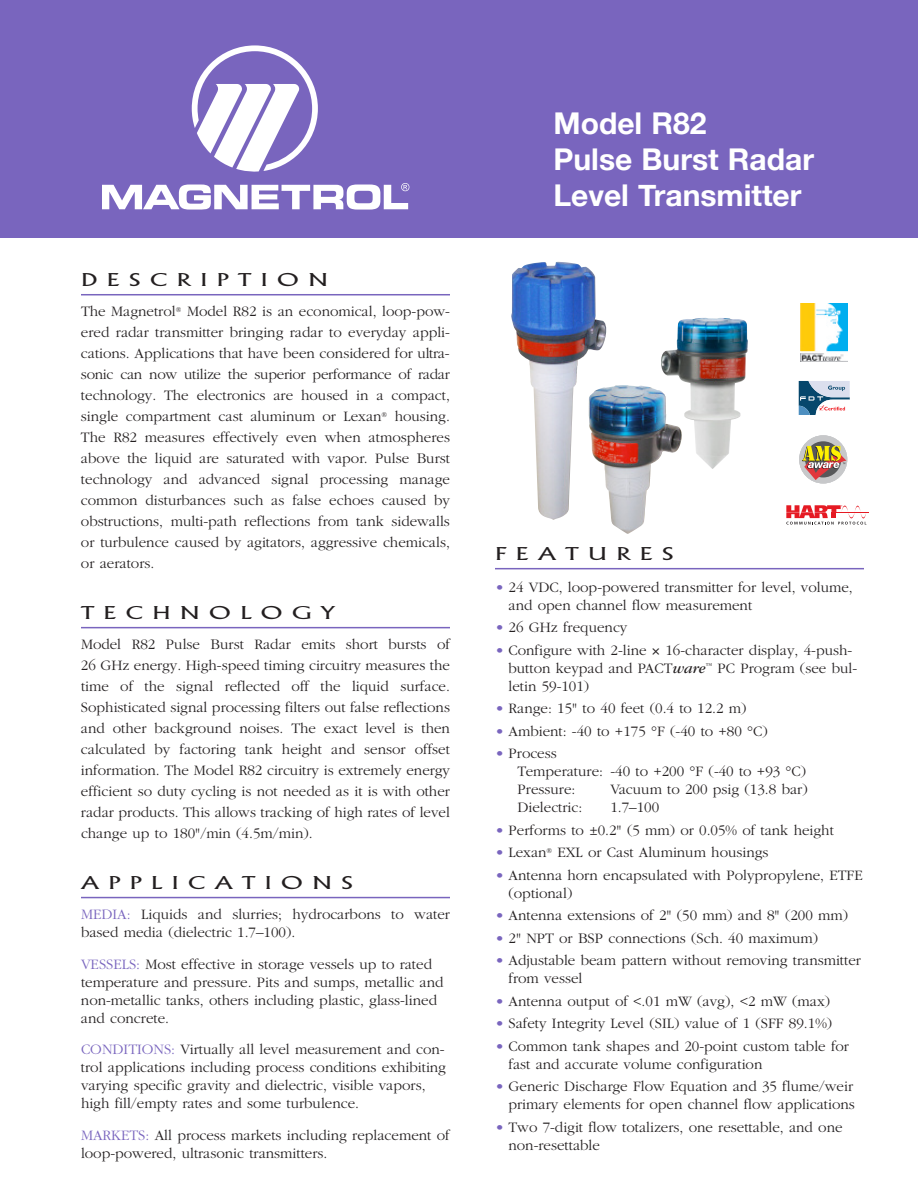
<style>
.page{position:relative;width:918px;height:1188px;background:#fff}
.page>*{position:absolute;margin:0;border:0;box-sizing:border-box;transform-origin:0 0}
.t1{font:700 30px/36px "Helvetica Neue";color:#fff}
.t2{font:300 18px "Alberta Wide";letter-spacing:.525em;color:#231f20}
.t3{font:300 15px/21px "Garamond";color:#231f20}
.s1{color:#7965be}
.s2{font-weight:400;font-style:italic}
</style>
<div class="page">
<div style="left:0;top:0;width:918px;height:238px;background:#7965be"></div>
<hr style="left:495px;top:568px;width:369px;height:1px;background:#7965be">
<hr style="left:81px;top:294px;width:369px;height:1px;background:#7965be">
<hr style="left:81px;top:627px;width:369px;height:1px;background:#7965be">
<hr style="left:81px;top:897px;width:369px;height:1px;background:#7965be">
<svg style="left:192px;top:45px;width:126px;height:127px"></svg>
<svg style="left:102px;top:183px;width:307px;height:27px"></svg>
<img style="left:661px;top:318px;width:87px;height:151px">
<img style="left:511px;top:262px;width:96px;height:258px">
<img style="left:589px;top:385px;width:93px;height:149px">
<svg style="left:799px;top:435px;width:48px;height:48px"></svg>
<hr style="left:836px;top:512px;width:33px;height:1px;background:#e51a23">
<svg style="left:786px;top:505px;width:80px;height:20px"></svg>
<img style="left:800px;top:303px;width:48px;height:59px">
<svg style="left:799px;top:381px;width:51px;height:34px"></svg>
<p class="t2" style="left:81px;top:270px;width:248px">DESCRIPTION</p>
<p class="t3" style="left:81px;top:301px;width:371px;text-align:justify">The Magnetrol<sup>®</sup> Model R82 is an economical, loop-pow&shy;ered radar transmitter bringing radar to everyday appli&shy;cations. Applications that have been considered for ultra&shy;sonic can now utilize the superior performance of radar technology. The electronics are housed in a compact, single compartment cast aluminum or Lexan<sup>®</sup> housing.<br>The R82 measures effectively even when atmospheres above the liquid are saturated with vapor. Pulse Burst technology and advanced signal processing manage common disturbances such as false echoes caused by obstructions, multi-path reflections from tank sidewalls or turbulence caused by agitators, aggressive chemicals, or aerators.</p>
<p class="t2" style="left:81px;top:603px;width:255px">TECHNOLOGY</p>
<p class="t3" style="left:81px;top:634px;width:371px;text-align:justify">Model R82 Pulse Burst Radar emits short bursts of 26 GHz energy. High-speed timing circuitry measures the time of the signal reflected off the liquid surface.<br>Sophisticated signal processing filters out false reflections and other background noises. The exact level is then calculated by factoring tank height and sensor offset information. The Model R82 circuitry is extremely energy efficient so duty cycling is not needed as it is with other radar products. This allows tracking of high rates of level change up to 180"/min (4.5m/min).</p>
<p class="t2" style="left:81px;top:873px;width:274px">APPLICATIONS</p>
<p class="t3" style="left:81px;top:905px;width:371px;line-height:18px"><span class="s1">MEDIA:</span> Liquids and slurries; hydrocarbons to water based media (dielectric 1.7–100).</p>
<p class="t3" style="left:81px;top:955px;width:364px;line-height:18px"><span class="s1">VESSELS:</span> Most effective in storage vessels up to rated temperature and pressure. Pits and sumps, metallic and non-metallic tanks, others including plastic, glass-lined and concrete.</p>
<p class="t3" style="left:81px;top:1040px;width:367px;line-height:18px"><span class="s1">CONDITIONS:</span> Virtually all level measurement and con&shy;trol applications including process conditions exhibiting varying specific gravity and dielectric, visible vapors, high fill/empty rates and some turbulence.</p>
<p class="t3" style="left:81px;top:1126px;width:370px;line-height:18px"><span class="s1">MARKETS:</span> All process markets including replacement of loop-powered, ultrasonic transmitters.</p>
<h1 class="t1" style="left:554px;top:105px;width:262px">Model R82<br>Pulse Burst Radar<br>Level Transmitter</h1>
<p class="t2" style="left:495px;top:544px;width:180px">FEATURES</p>
<p class="t3" style="left:508px;top:578px;width:346px;line-height:18px;text-indent:-14px"><span class="s1">•</span> 24 VDC, loop-powered transmitter for level, volume, and open channel flow measurement</p>
<p class="t3" style="left:495px;top:617px;width:134px"><span class="s1">•</span> 26 GHz frequency</p>
<p class="t3" style="left:495px;top:639px;width:153px"><span class="s1">•</span> Configure with 2-line</p>
<p class="t3" style="left:508px;top:641px;width:350px;line-height:18px;text-indent:157px">16-character display, 4-push&shy;button keypad and PACT<span class="s2">ware</span><sup>™</sup> PC Program (see bul&shy;letin 59-101)</p>
<p class="t3" style="left:495px;top:698px;width:253px"><span class="s1">•</span> Range: 15" to 40 feet (0.4 to 12.2 m)</p>
<p class="t3" style="left:495px;top:720px;width:274px"><span class="s1">•</span> Ambient: -40 to +175 °F (-40 to +80 °C)</p>
<p class="t3" style="left:517px;top:744px;width:290px;line-height:18px;text-indent:-22px"><span class="s1">•</span> Process<br>Temperature: -40 to +200 °F (-40 to +93 °C)<br>Pressure:</p>
<p class="t3" style="left:610px;top:779px;width:199px">Vacuum to 200 psig (13.8 bar)</p>
<p class="t3" style="left:517px;top:797px;width:66px">Dielectric:</p>
<p class="t3" style="left:610px;top:797px;width:50px">1.7–100</p>
<p class="t3" style="left:495px;top:819px;width:340px"><span class="s1">•</span> Performs to ±0.2" (5 mm) or 0.05% of tank height</p>
<p class="t3" style="left:495px;top:842px;width:275px"><span class="s1">•</span> Lexan<sup>®</sup> EXL or Cast Aluminum housings</p>
<p class="t3" style="left:509px;top:866px;width:356px;line-height:18px;text-indent:-14px"><span class="s1">•</span> Antenna horn encapsulated with Polypropylene, ETFE (optional)</p>
<p class="t3" style="left:495px;top:905px;width:355px"><span class="s1">•</span> Antenna extensions of 2" (50 mm) and 8" (200 mm)</p>
<p class="t3" style="left:495px;top:927px;width:325px"><span class="s1">•</span> 2" NPT or BSP connections (Sch. 40 maximum)</p>
<p class="t3" style="left:509px;top:951px;width:354px;line-height:18px;text-indent:-14px"><span class="s1">•</span> Adjustable beam pattern without removing transmitter from vessel</p>
<p class="t3" style="left:495px;top:990px;width:337px"><span class="s1">•</span> Antenna output of &lt;.01 mW (avg), &lt;2 mW (max)</p>
<p class="t3" style="left:495px;top:1013px;width:339px"><span class="s1">•</span> Safety Integrity Level (SIL) value of 1 (SFF 89.1%)</p>
<p class="t3" style="left:509px;top:1037px;width:342px;line-height:18px;text-indent:-14px"><span class="s1">•</span> Common tank shapes and 20-point custom table for fast and accurate volume configuration</p>
<p class="t3" style="left:495px;top:1077px;width:361px;line-height:18px;text-align:right"><span class="s1">•</span> Generic Discharge Flow Equation and 35 flume/weir primary elements for open channel flow applications</p>
<p class="t3" style="left:509px;top:1118px;width:336px;line-height:18px;text-indent:-14px"><span class="s1">•</span> Two 7-digit flow totalizers, one resettable, and one non-resettable</p>
</div>
